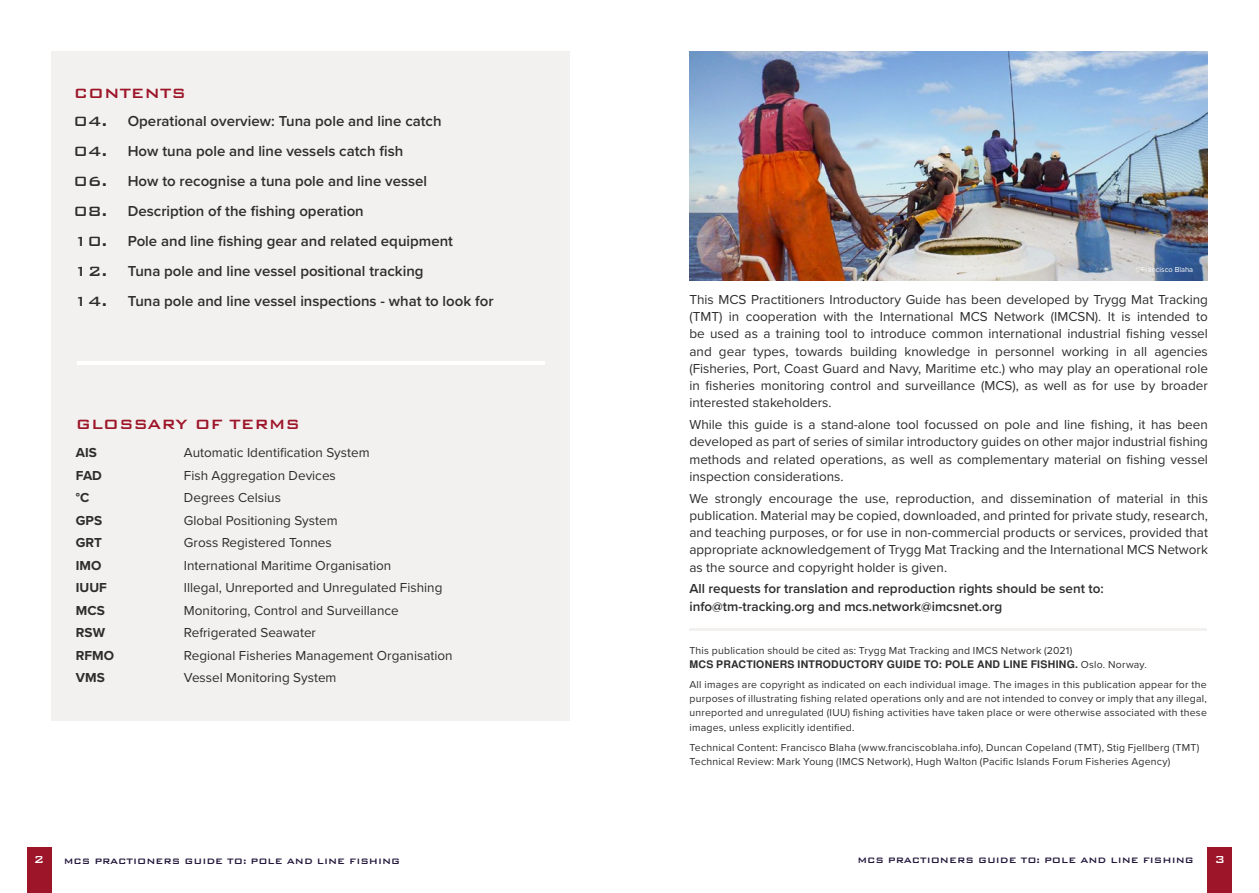
<style>
.page{position:relative;width:1259px;height:893px;background:#fff}
.page>*{position:absolute;margin:0;border:0;box-sizing:border-box;transform-origin:0 0}
.t1{font:500 18px "Bank Gothic BT";color:#9d1529}
.t2{font:600 15px "Proxima Nova";color:#2e2e2e}
.t3{font:13.5px/17.2px "Proxima Nova";color:#2e2d2e;text-align:justify}
.t4{font:600 13.5px/17.2px "Proxima Nova";color:#2e2d2e}
.t5{font:700 13.5px "Proxima Nova";color:#2e2d2e}
.t6{font:500 13.5px "Bank Gothic BT";color:#fff}
.t7{font:10.5px/14.1px "Proxima Nova";letter-spacing:.02em;color:#2e2e2e;text-align:justify}
.t8{font:500 10.5px "Bank Gothic BT";color:#21153a}
.t9{font:700 10.5px "Nimbus San L";letter-spacing:.02em;color:#2e2e2e}
.t10{font:7.5px "Proxima Nova";color:#fff}
.s1{font-family:"Bank Gothic BT";font-weight:500;font-size:18px}
.s2{font-family:"Proxima Nova";font-weight:400}
</style>
<div class="page">
<hr style="left:689px;top:628px;width:518px;height:3px;background:#f2f1ef">
<div style="left:51px;top:51px;width:519px;height:670px;background:#f2f1ef"></div>
<hr style="left:77px;top:362px;width:468px;height:3px;background:#fff">
<div style="left:1208px;top:847px;width:24px;height:46px;background:#9d1529"></div>
<div style="left:27px;top:847px;width:24px;height:46px;background:#9d1529"></div>
<img style="left:690px;top:52px;width:517px;height:229px">
<h1 class="t1" style="left:74px;top:83px;width:114px">CONTENTS</h1>
<p class="t2" style="left:74px;top:110px;width:369px"><span class="s1">04.</span> Operational overview: Tuna pole and line catch</p>
<p class="t2" style="left:74px;top:140px;width:331px"><span class="s1">04.</span> How tuna pole and line vessels catch fish</p>
<p class="t2" style="left:74px;top:170px;width:355px"><span class="s1">06.</span> How to recognise a tuna pole and line vessel</p>
<p class="t2" style="left:74px;top:200px;width:291px"><span class="s1">08.</span> Description of the fishing operation</p>
<p class="t2" style="left:74px;top:230px;width:381px"><span class="s1">10.</span> Pole and line fishing gear and related equipment</p>
<p class="t2" style="left:74px;top:260px;width:351px"><span class="s1">12.</span> Tuna pole and line vessel positional tracking</p>
<p class="t2" style="left:74px;top:290px;width:421px"><span class="s1">14.</span> Tuna pole and line vessel inspections - what to look for</p>
<h1 class="t1" style="left:76px;top:414px;width:226px">GLOSSARY OF TERMS</h1>
<p class="t5" style="left:76px;top:443px;width:23px">AIS</p>
<p class="t3" style="left:184px;top:443px;width:187px">Automatic Identification System</p>
<p class="t5" style="left:76px;top:465px;width:28px">FAD</p>
<p class="t3" style="left:184px;top:466px;width:153px">Fish Aggregation Devices</p>
<p class="t5" style="left:76px;top:488px;width:15px">°C</p>
<p class="t3" style="left:184px;top:488px;width:99px">Degrees Celsius</p>
<p class="t5" style="left:76px;top:510px;width:28px">GPS</p>
<p class="t3" style="left:184px;top:511px;width:155px">Global Positioning System</p>
<p class="t5" style="left:76px;top:533px;width:28px">GRT</p>
<p class="t3" style="left:184px;top:533px;width:149px">Gross Registered Tonnes</p>
<p class="t5" style="left:76px;top:555px;width:27px">IMO</p>
<p class="t3" style="left:184px;top:556px;width:209px">International Maritime Organisation</p>
<p class="t5" style="left:76px;top:578px;width:33px">IUUF</p>
<p class="t3" style="left:184px;top:578px;width:260px">Illegal, Unreported and Unregulated Fishing</p>
<p class="t5" style="left:76px;top:600px;width:30px">MCS</p>
<p class="t3" style="left:184px;top:601px;width:216px">Monitoring, Control and Surveillance</p>
<p class="t5" style="left:76px;top:623px;width:31px">RSW</p>
<p class="t3" style="left:184px;top:623px;width:134px">Refrigerated Seawater</p>
<p class="t5" style="left:76px;top:645px;width:40px">RFMO</p>
<p class="t3" style="left:184px;top:646px;width:270px">Regional Fisheries Management Organisation</p>
<p class="t5" style="left:76px;top:668px;width:30px">VMS</p>
<p class="t3" style="left:184px;top:668px;width:154px">Vessel Monitoring System</p>
<p class="t10" style="left:1135px;top:264px;width:59px">©Francisco Blaha</p>
<p class="t3" style="left:689px;top:290px;width:520px">This MCS Practitioners Introductory Guide has been developed by Trygg Mat Tracking (TMT) in cooperation with the International MCS Network (IMCSN). It is intended to be used as a training tool to introduce common international industrial fishing vessel and gear types, towards building knowledge in personnel working in all agencies (Fisheries, Port, Coast Guard and Navy, Maritime etc.) who may play an operational role in fisheries monitoring control and surveillance (MCS), as well as for use by broader interested stakeholders.</p>
<p class="t3" style="left:689px;top:415px;width:520px">While this guide is a stand-alone tool focussed on pole and line fishing, it has been developed as part of series of similar introductory guides on other major industrial fishing methods and related operations, as well as complementary material on fishing vessel inspection considerations.</p>
<p class="t3" style="left:689px;top:489px;width:520px">We strongly encourage the use, reproduction, and dissemination of material in this publication. Material may be copied, downloaded, and printed for private study, research, and teaching purposes, or for use in non-commercial products or services, provided that appropriate acknowledgement of Trygg Mat Tracking and the International MCS Network as the source and copyright holder is given.</p>
<p class="t4" style="left:689px;top:580px;width:416px">All requests for translation and reproduction rights should be sent to: info@tm-tracking.org and mcs.network@imcsnet.org</p>
<p class="t7" style="left:689px;top:643px;width:384px">This publication should be cited as: Trygg Mat Tracking and IMCS Network (2021)</p>
<p class="t9" style="left:689px;top:658px;width:459px">MCS PRACTIONERS INTRODUCTORY GUIDE TO: POLE AND LINE FISHING. <span class="s2">Oslo. Norway.</span></p>
<p class="t7" style="left:689px;top:677px;width:519px">All images are copyright as indicated on each individual image. The images in this publication appear for the purposes of illustrating fishing related operations only and are not intended to convey or imply that any illegal, unreported and unregulated (IUU) fishing activities have taken place or were otherwise associated with these images, unless explicitly identified.</p>
<p class="t7" style="left:689px;top:739px;width:511px">Technical Content: Francisco Blaha (www.franciscoblaha.info), Duncan Copeland (TMT), Stig Fjellberg (TMT)<br>Technical Review: Mark Young (IMCS Network), Hugh Walton (Pacific Islands Forum Fisheries Agency)</p>
<p class="t6" style="left:34px;top:852px;width:12px">2</p>
<p class="t8" style="left:64px;top:856px;width:338px">MCS PRACTIONERS GUIDE TO: POLE AND LINE FISHING</p>
<p class="t8" style="left:857px;top:855px;width:338px">MCS PRACTIONERS GUIDE TO: POLE AND LINE FISHING</p>
<p class="t6" style="left:1214px;top:852px;width:12px">3</p>
</div>
